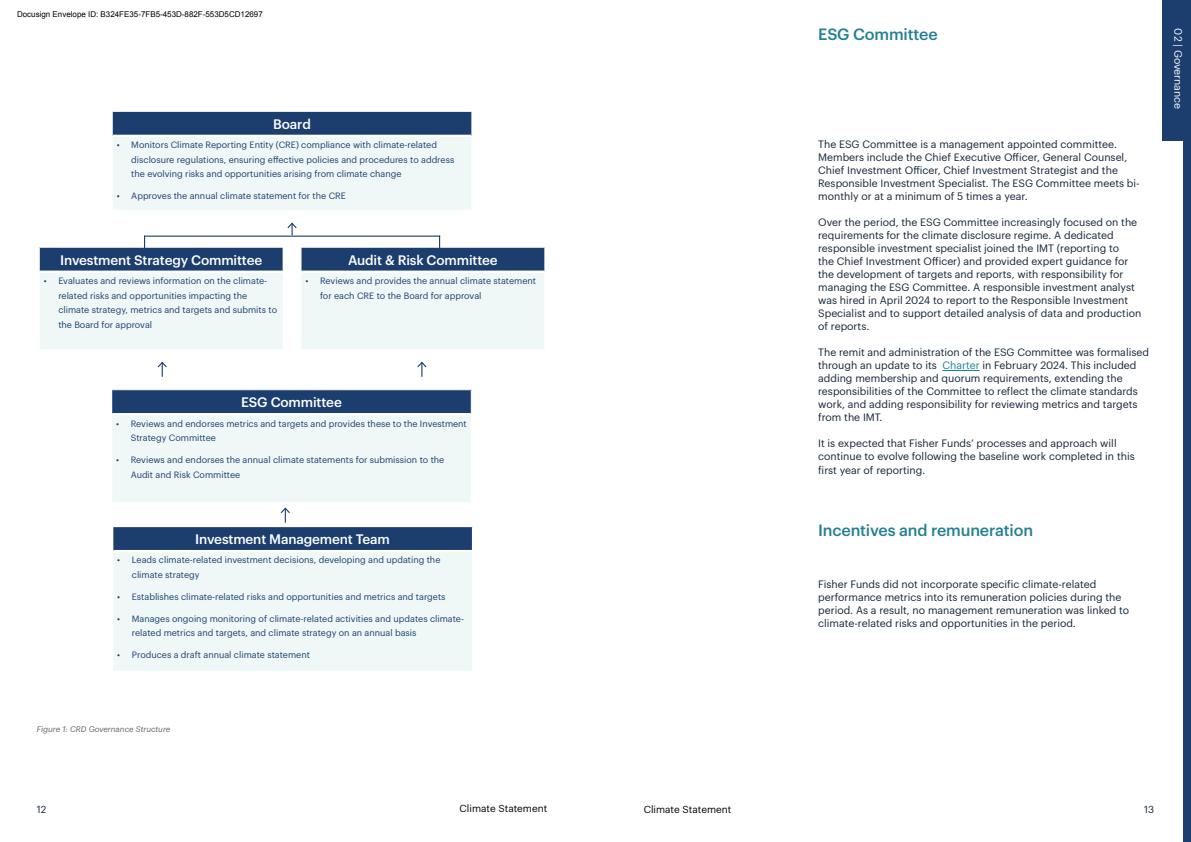
<style>
.page{position:relative;width:1191px;height:842px;background:#fff}
.page>*{position:absolute;margin:0;border:0;box-sizing:border-box;transform-origin:0 0}
.t1{font:500 16px "Graphik";letter-spacing:-.01em;color:#248094}
.t2{font:500 13.5px "Graphik";letter-spacing:-.01em;color:#fff}
.t3{font:10.5px/13px "Graphik";color:#132438}
.t4{font:10.5px "Graphik";color:#fff}
.t5{font:10px "Graphik";color:#000}
.t6{font:10px "Graphik";color:#132438}
.t7{font:9px/14.6px "Graphik";color:#1b3e6f}
.t8{font:8px "Arial";color:#000}
.t9{font:italic 8px "Graphik";color:#636466}
.s1{color:#168094}
</style>
<div class="page">
<div style="left:112px;top:111px;width:360px;height:25px;background:#1b3e6f"></div>
<div style="left:112px;top:136px;width:360px;height:75px;background:#eff8f7"></div>
<hr style="left:112px;top:111px;width:360px;height:1px;background:#fff">
<svg style="left:112px;top:112px;width:1px;height:24px"></svg>
<svg style="left:471px;top:112px;width:1px;height:24px"></svg>
<hr style="left:112px;top:136px;width:1px;height:74px;background:#fff">
<hr style="left:471px;top:136px;width:1px;height:74px;background:#fff">
<hr style="left:112px;top:210px;width:360px;height:1px;background:#fff">
<hr style="left:113px;top:135px;width:358px;height:2px;background:#fff">
<div style="left:39px;top:247px;width:244px;height:25px;background:#1b3e6f"></div>
<div style="left:39px;top:272px;width:244px;height:78px;background:#eff8f7"></div>
<hr style="left:39px;top:247px;width:245px;height:1px;background:#fff">
<svg style="left:39px;top:248px;width:1px;height:24px"></svg>
<hr style="left:39px;top:272px;width:1px;height:77px;background:#fff">
<hr style="left:39px;top:349px;width:245px;height:1px;background:#fff">
<hr style="left:40px;top:271px;width:243px;height:2px;background:#fff">
<div style="left:301px;top:247px;width:244px;height:25px;background:#1b3e6f"></div>
<div style="left:301px;top:272px;width:244px;height:78px;background:#eff8f7"></div>
<hr style="left:300px;top:247px;width:245px;height:1px;background:#fff">
<svg style="left:544px;top:248px;width:1px;height:24px"></svg>
<hr style="left:544px;top:272px;width:1px;height:77px;background:#fff">
<hr style="left:300px;top:349px;width:245px;height:1px;background:#fff">
<hr style="left:301px;top:271px;width:243px;height:2px;background:#fff">
<div style="left:112px;top:390px;width:359px;height:24px;background:#1b3e6f"></div>
<div style="left:112px;top:414px;width:359px;height:89px;background:#eff8f7"></div>
<svg style="left:471px;top:390px;width:1px;height:24px"></svg>
<hr style="left:111px;top:502px;width:361px;height:1px;background:#fff">
<hr style="left:112px;top:413px;width:359px;height:2px;background:#fff">
<div style="left:113px;top:527px;width:359px;height:24px;background:#1b3e6f"></div>
<div style="left:113px;top:551px;width:359px;height:120px;background:#eff8f7"></div>
<hr style="left:113px;top:550px;width:359px;height:2px;background:#fff">
<svg style="left:287px;top:222px;width:10px;height:13px"></svg>
<hr style="left:144px;top:236px;width:296px;height:1px;background:#1b3e6f">
<svg style="left:417px;top:361px;width:10px;height:16px"></svg>
<svg style="left:157px;top:361px;width:10px;height:16px"></svg>
<svg style="left:280px;top:507px;width:10px;height:16px"></svg>
<div style="left:1183px;top:0;width:8px;height:842px;background:#1b3e6f"></div>
<div style="left:1162px;top:0;width:29px;height:141px;background:#1b3e6f"></div>
<hr style="left:942px;top:370px;width:37px;height:1px;background:#168094">
<p class="t8" style="left:17px;top:10px;width:247px">Docusign Envelope ID: B324FE35-7FB5-453D-882F-553D5CD12697</p>
<p class="t2" style="left:273px;top:114px;width:39px">Board</p>
<p class="t7" style="left:131px;top:137px;width:324px;text-indent:-15px">• Monitors Climate Reporting Entity (CRE) compliance with climate-related disclosure regulations, ensuring effective policies and procedures to address the evolving risks and opportunities arising from climate change</p>
<p class="t7" style="left:117px;top:188px;width:231px">• Approves the annual climate statement for the CRE</p>
<p class="t2" style="left:60px;top:250px;width:204px">Investment Strategy Committee</p>
<p class="t7" style="left:58px;top:273px;width:220px;text-indent:-15px">• Evaluates and reviews information on the climate&shy;related risks and opportunities impacting the climate strategy, metrics and targets and submits to the Board for approval</p>
<p class="t2" style="left:348px;top:250px;width:151px">Audit &amp; Risk Committee</p>
<p class="t7" style="left:320px;top:273px;width:217px;text-indent:-15px">• Reviews and provides the annual climate statement for each CRE to the Board for approval</p>
<p class="t2" style="left:241px;top:392px;width:102px">ESG Committee</p>
<p class="t7" style="left:131px;top:415px;width:337px;text-indent:-15px">• Reviews and endorses metrics and targets and provides these to the Investment<br>Strategy Committee</p>
<p class="t7" style="left:131px;top:452px;width:315px;text-indent:-15px">• Reviews and endorses the annual climate statements for submission to the<br>Audit and Risk Committee</p>
<p class="t2" style="left:195px;top:529px;width:196px">Investment Management Team</p>
<p class="t7" style="left:132px;top:552px;width:310px;text-indent:-15px">• Leads climate-related investment decisions, developing and updating the climate strategy</p>
<p class="t7" style="left:117px;top:589px;width:330px">• Establishes climate-related risks and opportunities and metrics and targets</p>
<p class="t7" style="left:132px;top:610px;width:334px;text-indent:-15px">• Manages ongoing monitoring of climate-related activities and updates climate&shy;related metrics and targets, and climate strategy on an annual basis</p>
<p class="t7" style="left:117px;top:647px;width:194px">• Produces a draft annual climate statement</p>
<p class="t9" style="left:37px;top:723px;width:135px">Figure 1: CRD Governance Structure</p>
<h1 class="t1" style="left:818px;top:22px;width:121px">ESG Committee</h1>
<p class="t3" style="left:818px;top:137px;width:323px">The ESG Committee is a management appointed committee.<br>Members include the Chief Executive Officer, General Counsel, Chief Investment Officer, Chief Investment Strategist and the Responsible Investment Specialist. The ESG Committee meets bi&shy;monthly or at a minimum of 5 times a year.</p>
<p class="t3" style="left:818px;top:215px;width:325px">Over the period, the ESG Committee increasingly focused on the requirements for the climate disclosure regime. A dedicated responsible investment specialist joined the IMT (reporting to<br>the Chief Investment Officer) and provided expert guidance for the development of targets and reports, with responsibility for managing the ESG Committee. A responsible investment analyst was hired in April 2024 to report to the Responsible Investment Specialist and to support detailed analysis of data and production of reports.</p>
<p class="t3" style="left:818px;top:345px;width:332px">The remit and administration of the ESG Committee was formalised through an update to its <span class="s1">Charter</span> in February 2024. This included adding membership and quorum requirements, extending the responsibilities of the Committee to reflect the climate standards work, and adding responsibility for reviewing metrics and targets from the IMT.</p>
<p class="t3" style="left:818px;top:436px;width:318px">It is expected that Fisher Funds’ processes and approach will continue to evolve following the baseline work completed in this</p>
<p class="t3" style="left:818px;top:463px;width:109px">first year of reporting.</p>
<h1 class="t1" style="left:818px;top:518px;width:216px">Incentives and remuneration</h1>
<p class="t3" style="left:818px;top:577px;width:313px">Fisher Funds did not incorporate specific climate-related performance metrics into its remuneration policies during the period. As a result, no management remuneration was linked to climate-related risks and opportunities in the period.</p>
<p class="t4" style="left:1186px;top:28px;width:82px;rotate:90deg">02 | Governance</p>
<p class="t6" style="left:37px;top:801px;width:11px">12</p>
<p class="t5" style="left:459px;top:801px;width:89px">Climate Statement</p>
<p class="t5" style="left:643px;top:801px;width:89px">Climate Statement</p>
<p class="t6" style="left:1144px;top:801px;width:12px">13</p>
</div>
